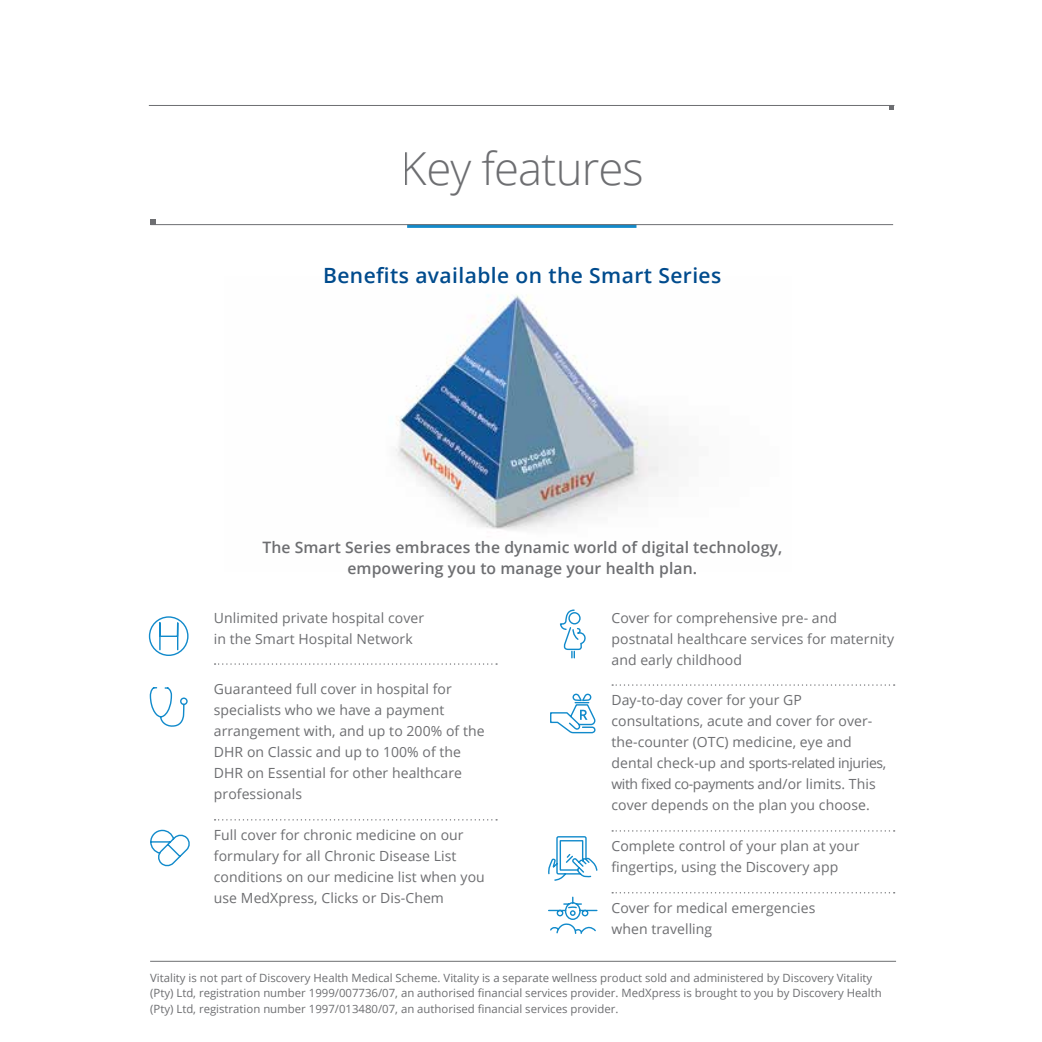
<style>
.page{position:relative;width:1042px;height:1042px;background:#fff}
.page>*{position:absolute;margin:0;border:0;box-sizing:border-box;transform-origin:0 0}
.t1{font:300 45.5px "Open Sans";letter-spacing:-.02em;color:#6d6e71}
.t2{font:600 21px "Open Sans";letter-spacing:.02em;color:#004b8d}
.t3{font:600 15.75px/21px "Open Sans";letter-spacing:.005em;color:#6d6e71;text-align:center}
.t4{font:14px/21px "Open Sans";letter-spacing:.005em;color:#6d6e71}
.t5{font:11.38px/15.8px "Open Sans";color:#6d6e71}
</style>
<div class="page">
<svg style="left:407px;top:225px;width:229px;height:3px"></svg>
<hr style="left:150px;top:224px;width:743px;height:1px;background:#6d6e71">
<svg style="left:150px;top:220px;width:6px;height:4px"></svg>
<hr style="left:150px;top:961px;width:746px;height:1px;background:#6d6e71">
<svg style="left:150px;top:829px;width:40px;height:37px"></svg>
<svg style="left:149px;top:687px;width:39px;height:40px"></svg>
<svg style="left:148px;top:616px;width:41px;height:40px"></svg>
<img style="left:395px;top:294px;width:274px;height:236px">
<svg style="left:215px;top:663px;width:282px;height:2px"></svg>
<svg style="left:215px;top:819px;width:282px;height:1px"></svg>
<svg style="left:612px;top:684px;width:282px;height:2px"></svg>
<svg style="left:612px;top:830px;width:282px;height:1px"></svg>
<svg style="left:612px;top:892px;width:282px;height:1px"></svg>
<svg style="left:548px;top:896px;width:50px;height:38px"></svg>
<svg style="left:550px;top:693px;width:46px;height:41px"></svg>
<svg style="left:548px;top:836px;width:50px;height:45px"></svg>
<svg style="left:559px;top:609px;width:26px;height:50px"></svg>
<svg style="left:889px;top:106px;width:5px;height:4px"></svg>
<hr style="left:149px;top:105px;width:745px;height:1px;background:#6d6e71">
<h1 class="t1" style="left:401px;top:137px;width:244px">Key features</h1>
<h2 class="t2" style="left:323px;top:261px;width:400px">Benefits available on the Smart Series</h2>
<p class="t3" style="left:262px;top:537px;width:521px">The Smart Series embraces the dynamic world of digital technology, empowering you to manage your health plan.</p>
<p class="t4" style="left:214px;top:606px;width:212px">Unlimited private hospital cover in the Smart Hospital Network</p>
<p class="t4" style="left:214px;top:678px;width:272px">Guaranteed full cover in hospital for specialists who we have a payment arrangement with, and up to 200% of the<br>DHR on Classic and up to 100% of the<br>DHR on Essential for other healthcare professionals</p>
<p class="t4" style="left:214px;top:824px;width:272px">Full cover for chronic medicine on our formulary for all Chronic Disease List conditions on our medicine list when you use MedXpress, Clicks or Dis-Chem</p>
<p class="t4" style="left:611px;top:606px;width:284px">Cover for comprehensive pre- and postnatal healthcare services for maternity and early childhood</p>
<p class="t4" style="left:611px;top:689px;width:276px">Day-to-day cover for your GP consultations, acute and cover for over&shy;the-counter (OTC) medicine, eye and dental check-up and sports-related injuries, with fixed co-payments and/or limits. This cover depends on the plan you choose.</p>
<p class="t4" style="left:611px;top:835px;width:249px">Complete control of your plan at your fingertips, using the Discovery app</p>
<p class="t4" style="left:611px;top:897px;width:205px">Cover for medical emergencies when travelling</p>
<p class="t5" style="left:150px;top:969px;width:733px">Vitality is not part of Discovery Health Medical Scheme. Vitality is a separate wellness product sold and administered by Discovery Vitality (Pty) Ltd, registration number 1999/007736/07, an authorised financial services provider. MedXpress is brought to you by Discovery Health (Pty) Ltd, registration number 1997/013480/07, an authorised financial services provider.</p>
</div>
